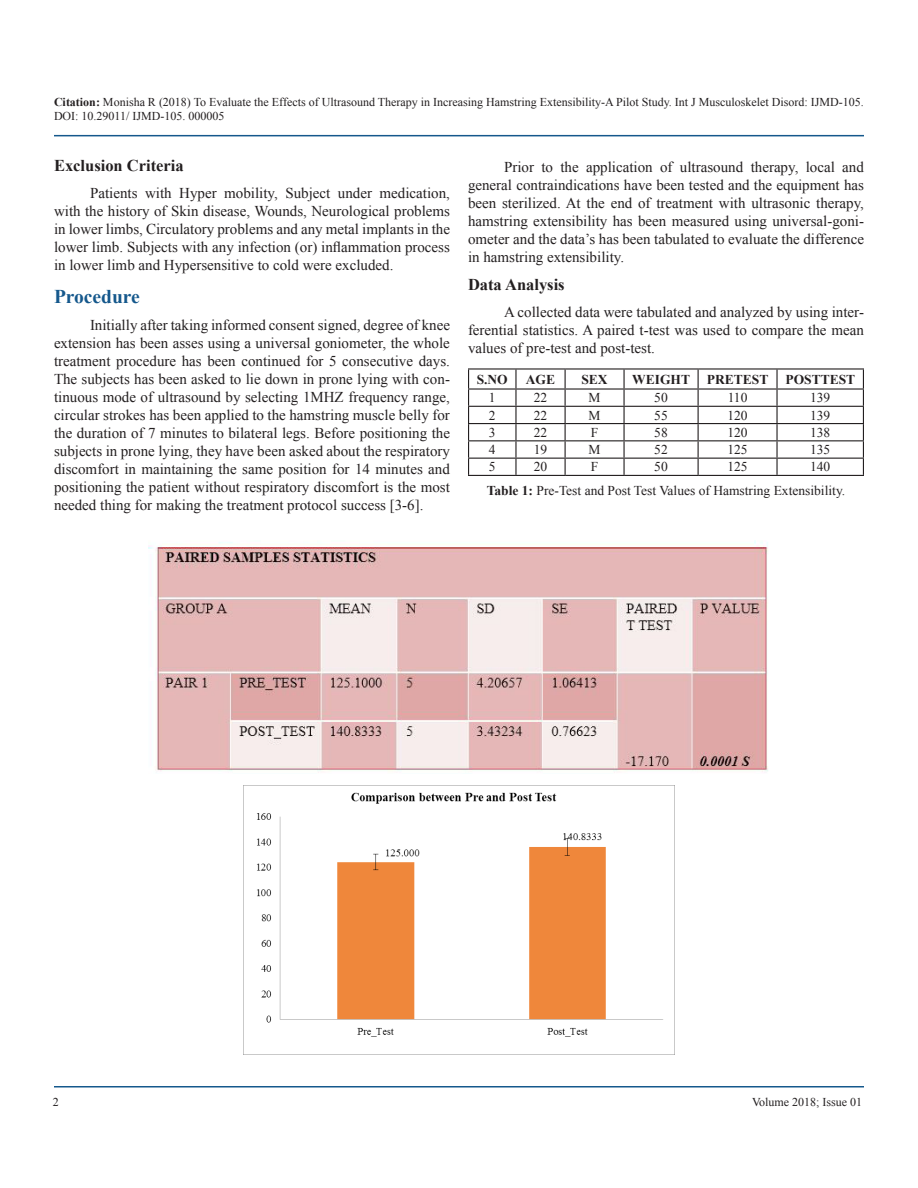
<style>
.page{position:relative;width:918px;height:1188px;background:#fff}
.page>*{position:absolute;margin:0;border:0;box-sizing:border-box;transform-origin:0 0}
.t1{font:700 19.5px "Times New Roman";color:#15588c}
.t2{font:700 16.5px "Times New Roman";color:#231f20}
.t3{font:15px/18px "Times New Roman";color:#231f20;text-align:justify}
.t4{font:13.5px "Times New Roman";color:#231f20}
.t5{font:700 13.5px "Times New Roman";color:#231f20}
.t6{font:12px/14.4px "Times New Roman";color:#231f20}
.s1{font-weight:700}
</style>
<div class="page">
<hr style="left:54px;top:135px;width:810px;height:1px;background:#15588c">
<hr style="left:54px;top:1086px;width:810px;height:2px;background:#15588c">
<hr style="left:468px;top:368px;width:48px;height:2px;background:#231f20">
<hr style="left:516px;top:368px;width:49px;height:2px;background:#231f20">
<hr style="left:565px;top:368px;width:59px;height:2px;background:#231f20">
<hr style="left:624px;top:368px;width:74px;height:2px;background:#231f20">
<hr style="left:698px;top:368px;width:79px;height:2px;background:#231f20">
<hr style="left:777px;top:368px;width:87px;height:2px;background:#231f20">
<hr style="left:468px;top:388px;width:48px;height:2px;background:#231f20">
<hr style="left:516px;top:388px;width:49px;height:2px;background:#231f20">
<hr style="left:565px;top:388px;width:59px;height:2px;background:#231f20">
<hr style="left:624px;top:388px;width:74px;height:2px;background:#231f20">
<hr style="left:698px;top:388px;width:79px;height:2px;background:#231f20">
<hr style="left:777px;top:388px;width:87px;height:2px;background:#231f20">
<hr style="left:468px;top:406px;width:48px;height:1px;background:#231f20">
<hr style="left:516px;top:406px;width:49px;height:1px;background:#231f20">
<hr style="left:565px;top:406px;width:59px;height:1px;background:#231f20">
<hr style="left:624px;top:406px;width:74px;height:1px;background:#231f20">
<hr style="left:698px;top:406px;width:79px;height:1px;background:#231f20">
<hr style="left:777px;top:406px;width:87px;height:1px;background:#231f20">
<hr style="left:468px;top:423px;width:48px;height:1px;background:#231f20">
<hr style="left:516px;top:423px;width:49px;height:1px;background:#231f20">
<hr style="left:565px;top:423px;width:59px;height:1px;background:#231f20">
<hr style="left:624px;top:423px;width:74px;height:1px;background:#231f20">
<hr style="left:698px;top:423px;width:79px;height:1px;background:#231f20">
<hr style="left:777px;top:423px;width:87px;height:1px;background:#231f20">
<hr style="left:468px;top:440px;width:48px;height:1px;background:#231f20">
<hr style="left:516px;top:440px;width:49px;height:1px;background:#231f20">
<hr style="left:565px;top:440px;width:59px;height:1px;background:#231f20">
<hr style="left:624px;top:440px;width:74px;height:1px;background:#231f20">
<hr style="left:698px;top:440px;width:79px;height:1px;background:#231f20">
<hr style="left:777px;top:440px;width:87px;height:1px;background:#231f20">
<hr style="left:468px;top:458px;width:48px;height:1px;background:#231f20">
<svg style="left:468px;top:370px;width:1px;height:105px"></svg>
<hr style="left:516px;top:458px;width:49px;height:1px;background:#231f20">
<svg style="left:515px;top:370px;width:2px;height:105px"></svg>
<hr style="left:565px;top:458px;width:59px;height:1px;background:#231f20">
<svg style="left:565px;top:370px;width:1px;height:105px"></svg>
<hr style="left:624px;top:458px;width:74px;height:1px;background:#231f20">
<svg style="left:623px;top:370px;width:2px;height:105px"></svg>
<hr style="left:698px;top:458px;width:79px;height:1px;background:#231f20">
<svg style="left:698px;top:370px;width:1px;height:105px"></svg>
<hr style="left:777px;top:458px;width:87px;height:1px;background:#231f20">
<svg style="left:776px;top:370px;width:2px;height:105px"></svg>
<svg style="left:863px;top:370px;width:1px;height:105px"></svg>
<hr style="left:468px;top:475px;width:48px;height:1px;background:#231f20">
<hr style="left:516px;top:475px;width:49px;height:1px;background:#231f20">
<hr style="left:565px;top:475px;width:59px;height:1px;background:#231f20">
<hr style="left:624px;top:475px;width:74px;height:1px;background:#231f20">
<hr style="left:698px;top:475px;width:79px;height:1px;background:#231f20">
<hr style="left:777px;top:475px;width:87px;height:1px;background:#231f20">
<img style="left:149px;top:541px;width:619px;height:232px">
<img style="left:243px;top:786px;width:432px;height:268px">
<p class="t6" style="left:54px;top:94px;width:811px"><span class="s1">Citation:</span> Monisha R (2018) To Evaluate the Effects of Ultrasound Therapy in Increasing Hamstring Extensibility-A Pilot Study. Int J Musculoskelet Disord: IJMD-105.<br>DOI: 10.29011/ IJMD-105. 000005</p>
<p class="t2" style="left:54px;top:154px;width:131px">Exclusion Criteria</p>
<p class="t3" style="left:54px;top:184px;width:398px;text-indent:36px">Patients with Hyper mobility, Subject under medication, with the history of Skin disease, Wounds, Neurological problems in lower limbs, Circulatory problems and any metal implants in the lower limb. Subjects with any infection (or) inflammation process in lower limb and Hypersensitive to cold were excluded.</p>
<p class="t1" style="left:54px;top:283px;width:87px">Procedure</p>
<p class="t3" style="left:54px;top:316px;width:398px;text-indent:36px">Initially after taking informed consent signed, degree of knee extension has been asses using a universal goniometer, the whole treatment procedure has been continued for 5 consecutive days.<br>The subjects has been asked to lie down in prone lying with con&shy;tinuous mode of ultrasound by selecting 1MHZ frequency range, circular strokes has been applied to the hamstring muscle belly for the duration of 7 minutes to bilateral legs. Before positioning the subjects in prone lying, they have been asked about the respiratory discomfort in maintaining the same position for 14 minutes and positioning the patient without respiratory discomfort is the most needed thing for making the treatment protocol success [3-6].</p>
<p class="t3" style="left:468px;top:157px;width:398px;text-indent:36px">Prior to the application of ultrasound therapy, local and general contraindications have been tested and the equipment has been sterilized. At the end of treatment with ultrasonic therapy, hamstring extensibility has been measured using universal-goni&shy;ometer and the data’s has been tabulated to evaluate the difference in hamstring extensibility.</p>
<p class="t2" style="left:468px;top:273px;width:98px">Data Analysis</p>
<p class="t3" style="left:468px;top:303px;width:398px;text-indent:36px">A collected data were tabulated and analyzed by using inter&shy;ferential statistics. A paired t-test was used to compare the mean values of pre-test and post-test.</p>
<p class="t5" style="left:477px;top:370px;width:33px">S.NO</p>
<p class="t5" style="left:526px;top:370px;width:31px">AGE</p>
<p class="t5" style="left:581px;top:370px;width:28px">SEX</p>
<p class="t5" style="left:632px;top:370px;width:59px">WEIGHT</p>
<p class="t5" style="left:707px;top:370px;width:63px">PRETEST</p>
<p class="t5" style="left:785px;top:370px;width:71px">POSTTEST</p>
<p class="t4" style="left:489px;top:389px;width:8px">1</p>
<p class="t4" style="left:534px;top:389px;width:15px">22</p>
<p class="t4" style="left:589px;top:389px;width:14px">M</p>
<p class="t4" style="left:654px;top:389px;width:15px">50</p>
<p class="t4" style="left:728px;top:389px;width:21px">110</p>
<p class="t4" style="left:810px;top:389px;width:22px">139</p>
<p class="t4" style="left:489px;top:406px;width:8px">2</p>
<p class="t4" style="left:534px;top:406px;width:15px">22</p>
<p class="t4" style="left:589px;top:406px;width:14px">M</p>
<p class="t4" style="left:654px;top:406px;width:15px">55</p>
<p class="t4" style="left:727px;top:406px;width:22px">120</p>
<p class="t4" style="left:810px;top:406px;width:22px">139</p>
<p class="t4" style="left:489px;top:423px;width:8px">3</p>
<p class="t4" style="left:534px;top:423px;width:15px">22</p>
<p class="t4" style="left:591px;top:423px;width:9px">F</p>
<p class="t4" style="left:654px;top:423px;width:15px">58</p>
<p class="t4" style="left:727px;top:423px;width:22px">120</p>
<p class="t4" style="left:810px;top:423px;width:22px">138</p>
<p class="t4" style="left:489px;top:441px;width:8px">4</p>
<p class="t4" style="left:534px;top:441px;width:15px">19</p>
<p class="t4" style="left:589px;top:441px;width:14px">M</p>
<p class="t4" style="left:654px;top:441px;width:15px">52</p>
<p class="t4" style="left:727px;top:441px;width:22px">125</p>
<p class="t4" style="left:810px;top:441px;width:22px">135</p>
<p class="t4" style="left:489px;top:458px;width:8px">5</p>
<p class="t4" style="left:534px;top:458px;width:15px">20</p>
<p class="t4" style="left:591px;top:458px;width:9px">F</p>
<p class="t4" style="left:654px;top:458px;width:15px">50</p>
<p class="t4" style="left:727px;top:458px;width:22px">125</p>
<p class="t4" style="left:810px;top:458px;width:22px">140</p>
<p class="t4" style="left:487px;top:482px;width:360px"><span class="s1">Table 1:</span> Pre-Test and Post Test Values of Hamstring Extensibility.</p>
<p class="t6" style="left:53px;top:1095px;width:7px">2</p>
<p class="t6" style="left:752px;top:1095px;width:112px">Volume 2018; Issue 01</p>
</div>
